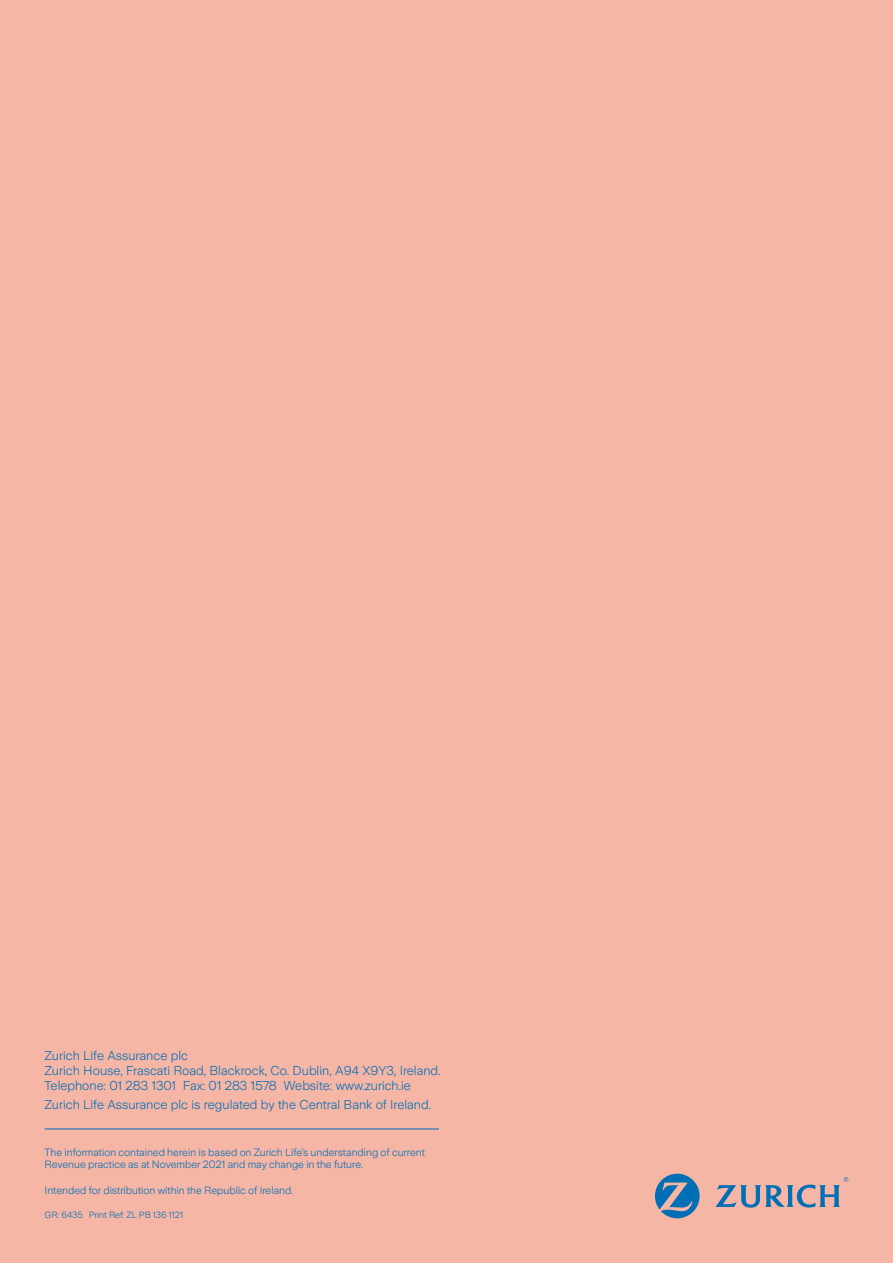
<style>
.page{position:relative;width:893px;height:1263px;background:#f6b6a6}
.page>*{position:absolute;margin:0;border:0;box-sizing:border-box;transform-origin:0 0}
.t1{font:300 12.75px/15px "Zurich Sans";color:#006fb6}
.t2{font:300 10.5px/12.6px "Zurich Sans";color:#006fb6}
.t3{font:300 9px "Zurich Sans";color:#006fb6}
</style>
<div class="page">
<hr style="left:45px;top:1128px;width:394px;height:1px;background:#006fb6">
<svg style="left:655px;top:1174px;width:45px;height:44px"></svg>
<svg style="left:715px;top:1177px;width:133px;height:30px"></svg>
<p class="t1" style="left:45px;top:1048px;width:398px">Zurich Life Assurance plc<br>Zurich House, Frascati Road, Blackrock, Co. Dublin, A94 X9Y3, Ireland.<br>Telephone: 01 283 1301 Fax: 01 283 1578 Website: www.zurich.ie</p>
<p class="t1" style="left:45px;top:1097px;width:388px">Zurich Life Assurance plc is regulated by the Central Bank of Ireland.</p>
<p class="t2" style="left:45px;top:1146px;width:382px">The information contained herein is based on Zurich Life’s understanding of current<br>Revenue practice as at November 2021 and may change in the future.</p>
<p class="t2" style="left:45px;top:1184px;width:250px">Intended for distribution within the Republic of Ireland.</p>
<p class="t3" style="left:45px;top:1210px;width:140px">GR: 6435 Print Ref: ZL PB 136 1121</p>
</div>
